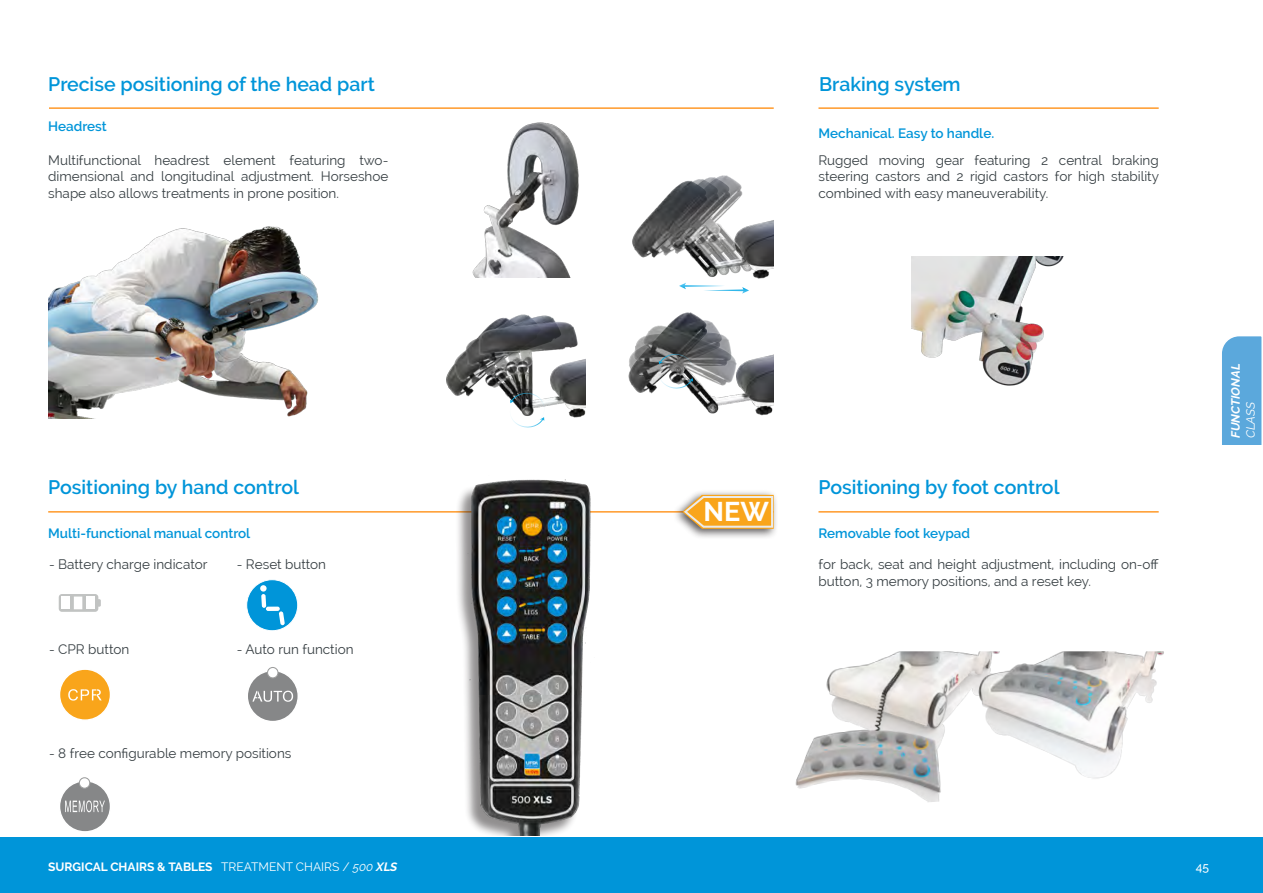
<style>
.page{position:relative;width:1263px;height:893px;background:#fff}
.page>*{position:absolute;margin:0;border:0;box-sizing:border-box;transform-origin:0 0}
.t1{font:700 27px "Raleway";color:#fff}
.t2{font:600 19.5px "Raleway";color:#0095d9}
.t3{font:13.5px/16.5px "Raleway";color:#373f43;text-align:justify}
.t4{font:600 13.5px "Raleway";color:#0095d9}
.Dokumenttitel{font:700 12px "Raleway";color:#fff}
.fließtext{font:italic 700 12px "Raleway";color:#fff}
.fließtext-2{font:italic 12px "Raleway";color:#fff}
.t5{font:500 12px "Raleway";color:#fff}
.s1{font-weight:400}
.s2{font-weight:400;font-style:italic}
.s3{font-style:italic}
</style>
<div class="page">
<div style="left:0;top:838px;width:1263px;height:55px;background:#0095d9"></div>
<hr style="left:818px;top:107px;width:341px;height:2px;background:#ff9929">
<hr style="left:48px;top:511px;width:726px;height:2px;background:#ff9929">
<hr style="left:49px;top:107px;width:725px;height:2px;background:#ff9929">
<hr style="left:818px;top:511px;width:341px;height:2px;background:#ff9929">
<img style="left:446px;top:314px;width:140px;height:104px">
<img style="left:628px;top:312px;width:146px;height:104px">
<img style="left:632px;top:175px;width:142px;height:104px">
<img style="left:472px;top:122px;width:107px;height:155px">
<img style="left:795px;top:651px;width:149px;height:151px">
<img style="left:944px;top:651px;width:220px;height:128px">
<img style="left:912px;top:256px;width:152px;height:130px">
<img style="left:48px;top:226px;width:270px;height:192px">
<img style="left:370px;top:479px;width:297px;height:356px">
<div style="left:247px;top:671px;width:51px;height:51px;background:#868788;border-radius:50%"></div>
<div style="left:246px;top:670px;width:53px;height:52px;border:2px solid #fff;border-radius:50%"></div>
<div style="left:268px;top:667px;width:10px;height:11px;background:#fff;border-radius:50%"></div>
<div style="left:267px;top:667px;width:11px;height:11px;border:1px solid #9d9e9e;border-radius:50%"></div>
<svg style="left:252px;top:691px;width:41px;height:11px"></svg>
<div style="left:59px;top:781px;width:52px;height:51px;background:#868788;border-radius:50%"></div>
<div style="left:59px;top:780px;width:52px;height:53px;border:2px solid #fff;border-radius:50%"></div>
<div style="left:79px;top:778px;width:11px;height:10px;background:#fff;border-radius:50%"></div>
<div style="left:79px;top:777px;width:11px;height:12px;border:1px solid #9d9e9e;border-radius:50%"></div>
<svg style="left:65px;top:800px;width:40px;height:12px"></svg>
<div style="left:59px;top:669px;width:52px;height:51px;background:#f9a51b;border-radius:50%"></div>
<div style="left:59px;top:668px;width:52px;height:53px;border:2px solid #fff;border-radius:50%"></div>
<svg style="left:68px;top:689px;width:34px;height:12px"></svg>
<svg style="left:59px;top:594px;width:42px;height:18px"></svg>
<div style="left:87px;top:596px;width:8px;height:13px;background:#fff"></div>
<div style="left:247px;top:580px;width:51px;height:51px;background:#0095d9;border-radius:50%"></div>
<div style="left:246px;top:579px;width:52px;height:52px;border:1px solid #fff;border-radius:50%"></div>
<div style="left:260px;top:585px;width:7px;height:7px;background:#fff;border-radius:50%"></div>
<svg style="left:261px;top:594px;width:5px;height:14px"></svg>
<svg style="left:266px;top:607px;width:14px;height:4px"></svg>
<svg style="left:279px;top:611px;width:6px;height:14px"></svg>
<svg style="left:679px;top:283px;width:70px;height:11px"></svg>
<svg style="left:657px;top:352px;width:38px;height:38px"></svg>
<svg style="left:508px;top:391px;width:38px;height:37px"></svg>
<div style="left:672px;top:490px;width:107px;height:50px;background:#231f20;opacity:.75"></div>
<svg style="left:682px;top:495px;width:92px;height:35px;background:#eeb14d"></svg>
<div style="left:1222px;top:336px;width:40px;height:109px;background:#5ba8dc"></div>
<p class="t2" style="left:48px;top:72px;width:328px">Precise positioning of the head part</p>
<p class="t4" style="left:48px;top:119px;width:60px">Headrest</p>
<p class="t3" style="left:48px;top:152px;width:342px">Multifunctional headrest element featuring two&shy;dimensional and longitudinal adjustment. Horseshoe shape also allows treatments in prone position.</p>
<p class="t2" style="left:48px;top:476px;width:252px">Positioning by hand control</p>
<p class="t4" style="left:48px;top:525px;width:204px">Multi-functional manual control</p>
<p class="t3" style="left:49px;top:556px;width:160px">- Battery charge indicator</p>
<p class="t3" style="left:237px;top:556px;width:91px">- Reset button</p>
<p class="t3" style="left:49px;top:641px;width:82px">- CPR button</p>
<p class="t3" style="left:237px;top:641px;width:118px">- Auto run function</p>
<p class="t3" style="left:49px;top:745px;width:244px">- 8 free configurable memory positions</p>
<p class="Dokumenttitel" style="left:48px;top:860px;width:351px">SURGICAL CHAIRS &amp; TABLES <span class="s1">TREATMENT CHAIRS /</span> <span class="s2">500</span> <span class="s3">XLS</span></p>
<p class="t2" style="left:819px;top:72px;width:143px">Braking system</p>
<p class="t4" style="left:818px;top:126px;width:177px">Mechanical. Easy to handle.</p>
<p class="t3" style="left:818px;top:152px;width:342px">Rugged moving gear featuring 2 central braking steering castors and 2 rigid castors for high stability combined with easy maneuverability.</p>
<p class="t1" style="left:703px;top:496px;width:67px">NEW</p>
<p class="t2" style="left:818px;top:476px;width:243px">Positioning by foot control</p>
<p class="t4" style="left:818px;top:525px;width:153px">Removable foot keypad</p>
<p class="t3" style="left:818px;top:556px;width:342px">for back, seat and height adjustment, including on-off button, 3 memory positions, and a reset key.</p>
<p class="fließtext" style="left:1228px;top:438px;width:76px;rotate:-90deg">FUNCTIONAL</p>
<p class="fließtext-2" style="left:1243px;top:438px;width:38px;rotate:-90deg">CLASS</p>
<p class="t5" style="left:1196px;top:860px;width:15px">45</p>
</div>
